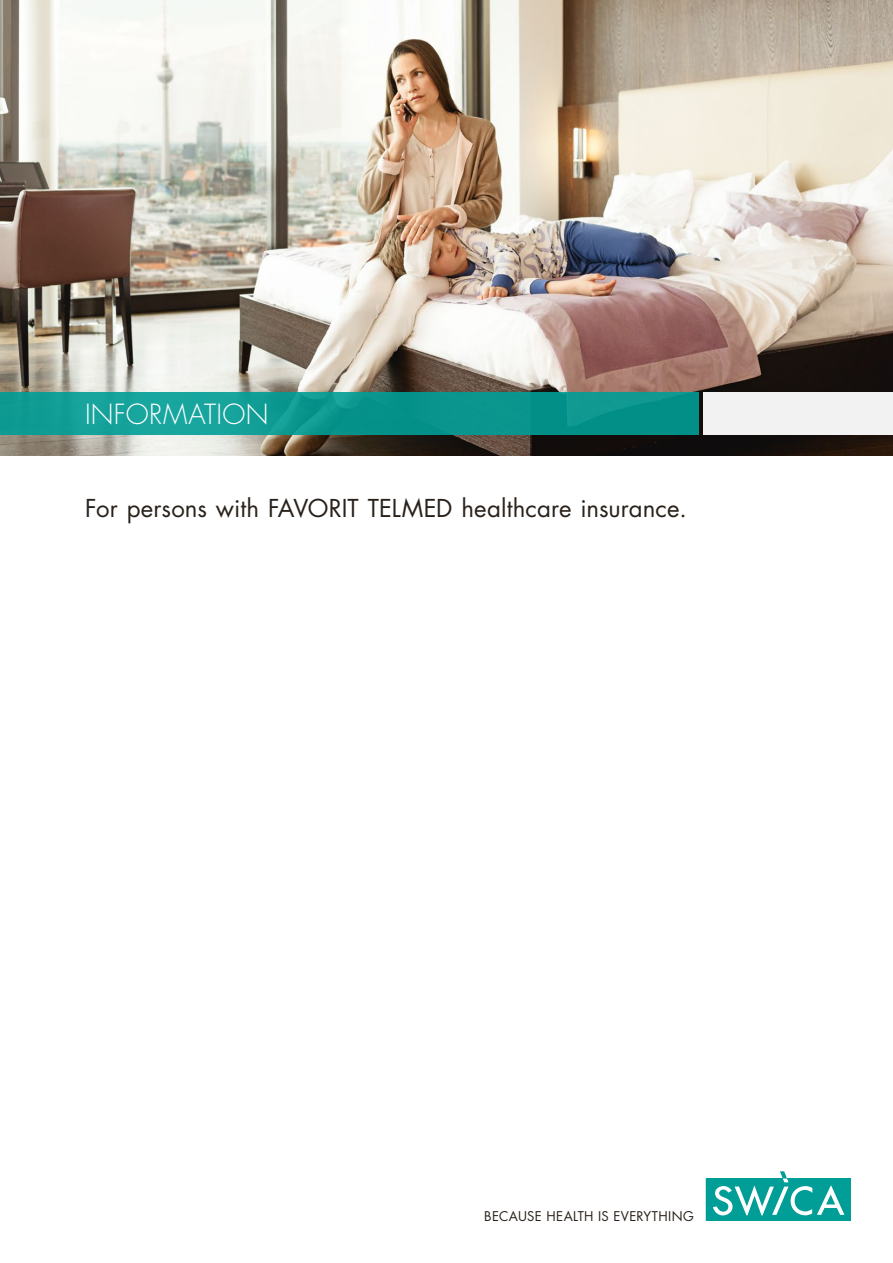
<style>
.page{position:relative;width:893px;height:1263px;background:#fff}
.page>*{position:absolute;margin:0;border:0;box-sizing:border-box;transform-origin:0 0}
.t1{font:300 27px "Futura Std";letter-spacing:.01em;color:#fff}
.t2{font:24px "Futura Std";letter-spacing:.005em;color:#29211a}
.t3{font:13.05px "Futura Std";letter-spacing:.025em;color:#29211a}
</style>
<div class="page">
<div style="left:706px;top:1178px;width:144px;height:42px;background:#009e97"></div>
<svg style="left:713px;top:1171px;width:131px;height:44px"></svg>
<img style="left:0;top:0;width:893px;height:455px">
<div style="left:0;top:392px;width:699px;height:43px;background:linear-gradient(to right,#16a39c,#038f88)"></div>
<div style="left:703px;top:392px;width:190px;height:43px;background:#f2f2f2"></div>
<p class="t1" style="left:85px;top:398px;width:185px">INFORMATION</p>
<p class="t2" style="left:85px;top:493px;width:603px">For persons with FAVORIT TELMED healthcare insurance.</p>
<p class="t3" style="left:484px;top:1207px;width:211px">BECAUSE HEALTH IS EVERYTHING</p>
</div>
